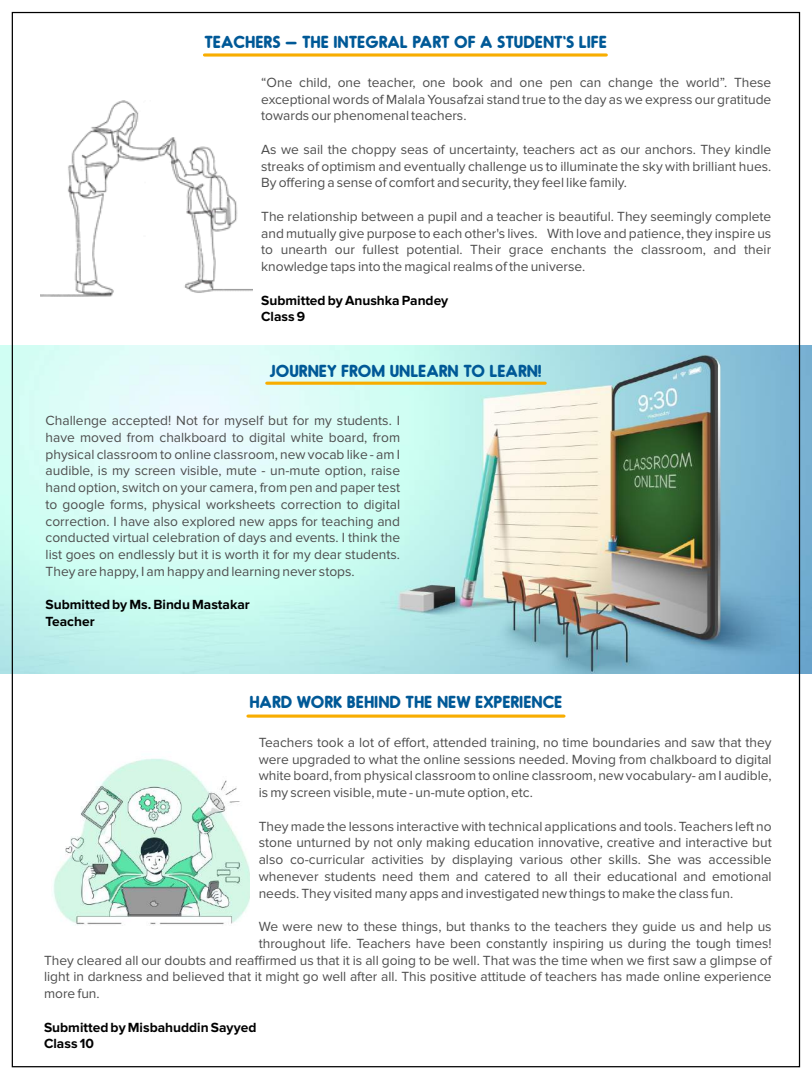
<style>
.page{position:relative;width:812px;height:1079px;background:#fff}
.page>*{position:absolute;margin:0;border:0;box-sizing:border-box;transform-origin:0 0}
.t1{font:700 16.5px "Oduda";color:#005997}
.t2{font:13.75px/16.8px "Proxima Nova";color:#4d4d4d;text-align:justify}
.t3{font:700 13.75px/16.8px "Proxima Nova";color:#000}
</style>
<div class="page">
<img style="left:0;top:345px;width:811px;height:328px">
<hr style="left:248px;top:714px;width:315px;height:3px;background:#f8ad00">
<svg style="left:204px;top:53px;width:402px;height:4px;background:#f9be37"></svg>
<img style="left:40px;top:100px;width:212px;height:197px">
<svg style="left:266px;top:381px;width:279px;height:4px"></svg>
<img style="left:53px;top:758px;width:196px;height:167px">
<p class="t1" style="left:204px;top:35px;width:403px">TEACHERS – THE INTEGRAL PART OF A STUDENT'S LIFE</p>
<p class="t2" style="left:261px;top:74px;width:511px">“One child, one teacher, one book and one pen can change the world”. These exceptional words of Malala Yousafzai stand true to the day as we express our gratitude towards our phenomenal teachers.</p>
<p class="t2" style="left:261px;top:141px;width:511px">As we sail the choppy seas of uncertainty, teachers act as our anchors. They kindle streaks of optimism and eventually challenge us to illuminate the sky with brilliant hues.<br>By offering a sense of comfort and security, they feel like family.</p>
<p class="t2" style="left:261px;top:208px;width:511px">The relationship between a pupil and a teacher is beautiful. They seemingly complete and mutually give purpose to each other's lives. With love and patience, they inspire us to unearth our fullest potential. Their grace enchants the classroom, and their knowledge taps into the magical realms of the universe.</p>
<p class="t3" style="left:261px;top:292px;width:188px">Submitted by Anushka Pandey<br>Class 9</p>
<p class="t1" style="left:269px;top:364px;width:273px">JOURNEY FROM UNLEARN TO LEARN!</p>
<p class="t2" style="left:46px;top:413px;width:356px">Challenge accepted! Not for myself but for my students. I have moved from chalkboard to digital white board, from physical classroom to online classroom, new vocab like - am I audible, is my screen visible, mute - un-mute option, raise hand option, switch on your camera, from pen and paper test to google forms, physical worksheets correction to digital correction. I have also explored new apps for teaching and conducted virtual celebration of days and events. I think the list goes on endlessly but it is worth it for my dear students.<br>They are happy, I am happy and learning never stops.</p>
<p class="t3" style="left:46px;top:597px;width:206px">Submitted by Ms. Bindu Mastakar<br>Teacher</p>
<p class="t1" style="left:249px;top:695px;width:314px">HARD WORK BEHIND THE NEW EXPERIENCE</p>
<p class="t2" style="left:258px;top:734px;width:514px">Teachers took a lot of effort, attended training, no time boundaries and saw that they were upgraded to what the online sessions needed. Moving from chalkboard to digital white board, from physical classroom to online classroom, new vocabulary- am I audible, is my screen visible, mute - un-mute option, etc.</p>
<p class="t2" style="left:258px;top:818px;width:514px">They made the lessons interactive with technical applications and tools. Teachers left no stone unturned by not only making education innovative, creative and interactive but also co-curricular activities by displaying various other skills. She was accessible whenever students need them and catered to all their educational and emotional needs. They visited many apps and investigated new things to make the class fun.</p>
<p class="t2" style="left:258px;top:918px;width:514px">We were new to these things, but thanks to the teachers they guide us and help us</p>
<p class="t2" style="left:258px;top:935px;width:514px">throughout life. Teachers have been constantly inspiring us during the tough times!</p>
<p class="t2" style="left:44px;top:952px;width:728px">They cleared all our doubts and reaffirmed us that it is all going to be well. That was the time when we first saw a glimpse of</p>
<p class="t2" style="left:44px;top:969px;width:728px">light in darkness and believed that it might go well after all. This positive attitude of teachers has made online experience</p>
<p class="t2" style="left:44px;top:985px;width:57px">more fun.</p>
<p class="t3" style="left:44px;top:1019px;width:214px">Submitted by Misbahuddin Sayyed<br>Class 10</p>
</div>
